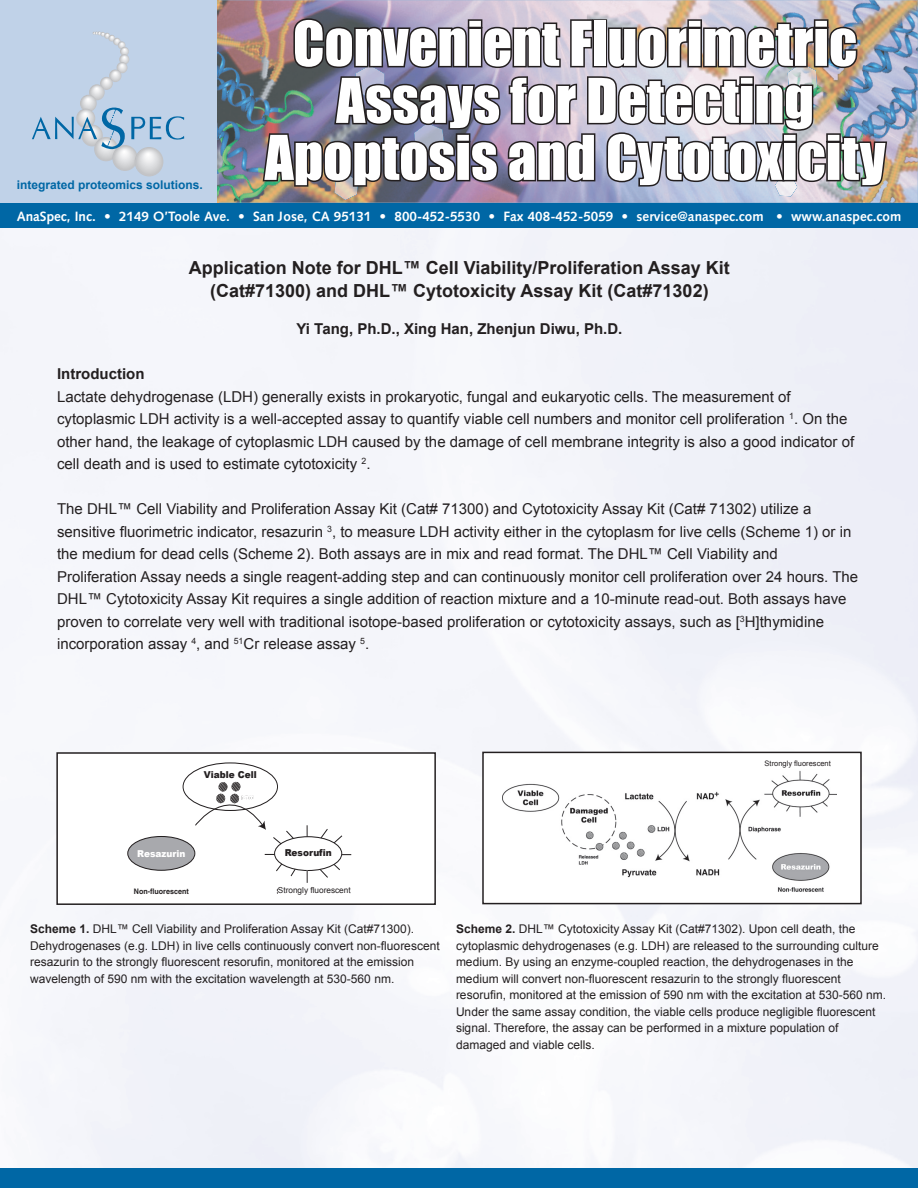
<style>
.page{position:relative;width:918px;height:1188px;background:#fff}
.page>*{position:absolute;margin:0;border:0;box-sizing:border-box;transform-origin:0 0}
.t1{font:57px/57px "Impact";color:#fff;text-align:center}
.t2{font:700 18px/22.5px "Arial";color:#231f20;text-align:center}
.t3{font:15px/22.5px "Arial";color:#231f20}
.t4{font:700 15px "Arial";color:#231f20}
.t5{font:700 13.5px "Syntax";color:#fff}
.t6{font:12px/16.5px "Arial";color:#231f20}
.t7{font:700 12px "Arial";color:#0067a5}
.t8{font:900 9.45px "Arial";color:#231f20;scale:.94 1}
.t9{font:900 9.45px "Arial";color:#fff;scale:.94 1}
.t10{font:8.25px "Arial";color:#231f20}
.t11{font:700 7.65px "Helvetica";color:#231f20;scale:.94 1}
.t12{font:7.5px "Arial";color:#231f20}
.s1{font-weight:700}
</style>
<div class="page">
<div style="left:378px;top:228px;width:540px;height:940px;background:#f4f5fa"></div>
<img style="left:756px;top:1023px;width:162px;height:145px">
<div style="left:0;top:1168px;width:918px;height:20px;background:#0067a5"></div>
<div style="left:483px;top:752px;width:378px;height:152px;background:#fff"></div>
<img style="left:503px;top:771px;width:334px;height:121px">
<div style="left:482px;top:752px;width:380px;height:152px;border:2px solid #231f20"></div>
<div style="left:57px;top:753px;width:378px;height:151px;background:#fff"></div>
<div style="left:128px;top:836px;width:67px;height:34px;background:#a8a9ad;border-radius:50%"></div>
<div style="left:127px;top:836px;width:68px;height:35px;border:1px solid #231f20;border-radius:50%"></div>
<svg style="left:321px;top:829px;width:22px;height:16px"></svg>
<svg style="left:273px;top:830px;width:22px;height:16px"></svg>
<svg style="left:318px;top:863px;width:22px;height:15px"></svg>
<svg style="left:290px;top:868px;width:6px;height:9px"></svg>
<svg style="left:276px;top:862px;width:7px;height:10px"></svg>
<div style="left:275px;top:837px;width:67px;height:34px;background:#fff;border-radius:50%"></div>
<div style="left:274px;top:836px;width:68px;height:35px;border:1px solid #231f20;border-radius:50%"></div>
<svg style="left:307px;top:870px;width:1px;height:13px"></svg>
<div style="left:56px;top:752px;width:380px;height:153px;border:2px solid #231f20"></div>
<div style="left:1px;top:0;width:217px;height:202px;background:#c0d2e8"></div>
<svg style="left:93px;top:31px;width:36px;height:59px"></svg>
<svg style="left:89px;top:84px;width:16px;height:16px"></svg>
<svg style="left:80px;top:95px;width:17px;height:17px"></svg>
<svg style="left:94px;top:137px;width:24px;height:24px"></svg>
<svg style="left:112px;top:145px;width:26px;height:26px"></svg>
<svg style="left:135px;top:147px;width:28px;height:29px"></svg>
<svg style="left:32px;top:107px;width:152px;height:42px"></svg>
<img style="left:217px;top:202px;width:647px;height:1px">
<img style="left:217px;top:0;width:646px;height:202px">
<img style="left:863px;top:0;width:55px;height:202px">
<img style="left:775px;top:195px;width:22px;height:1px">
<img style="left:335px;top:195px;width:23px;height:5px">
<img style="left:261px;top:16px;width:628px;height:179px">
<div style="left:0;top:203px;width:918px;height:25px;background:#0067a5"></div>
<svg style="left:195px;top:781px;width:71px;height:49px"></svg>
<h1 class="t1" style="left:265px;top:14px;width:622px">Convenient Fluorimetric<br>Assays for Detecting<br>Apoptosis and Cytotoxicity</h1>
<p class="t5" style="left:17px;top:208px;width:886px">AnaSpec, Inc. • 2149 O’Toole Ave. • San Jose, CA 95131 • 800-452-5530 • Fax 408-452-5059 • service@anaspec.com • www.anaspec.com</p>
<p class="t7" style="left:17px;top:176px;width:188px">integrated proteomics solutions.</p>
<p class="t2" style="left:189px;top:257px;width:543px">Application Note for DHL™ Cell Viability/Proliferation Assay Kit (Cat#71300) and DHL™ Cytotoxicity Assay Kit (Cat#71302)</p>
<p class="t4" style="left:297px;top:319px;width:327px">Yi Tang, Ph.D., Xing Han, Zhenjun Diwu, Ph.D.</p>
<p class="t4" style="left:57px;top:364px;width:89px">Introduction</p>
<p class="t3" style="left:57px;top:385px;width:799px">Lactate dehydrogenase (LDH) generally exists in prokaryotic, fungal and eukaryotic cells. The measurement of cytoplasmic LDH activity is a well-accepted assay to quantify viable cell numbers and monitor cell proliferation <sup>1</sup>. On the other hand, the leakage of cytoplasmic LDH caused by the damage of cell membrane integrity is also a good indicator of cell death and is used to estimate cytotoxicity <sup>2</sup>.</p>
<p class="t3" style="left:57px;top:498px;width:803px">The DHL™ Cell Viability and Proliferation Assay Kit (Cat# 71300) and Cytotoxicity Assay Kit (Cat# 71302) utilize a sensitive fluorimetric indicator, resazurin <sup>3</sup>, to measure LDH activity either in the cytoplasm for live cells (Scheme 1) or in the medium for dead cells (Scheme 2). Both assays are in mix and read format. The DHL™ Cell Viability and Proliferation Assay needs a single reagent-adding step and can continuously monitor cell proliferation over 24 hours. The DHL™ Cytotoxicity Assay Kit requires a single addition of reaction mixture and a 10-minute read-out. Both assays have proven to correlate very well with traditional isotope-based proliferation or cytotoxicity assays, such as [<sup>3</sup>H]thymidine incorporation assay <sup>4</sup>, and <sup>51</sup>Cr release assay <sup>5</sup>.</p>
<p class="t8" style="left:204px;top:768px;width:58px">Viable Cell</p>
<p class="t9" style="left:137px;top:846px;width:53px">Resazurin</p>
<p class="t8" style="left:285px;top:846px;width:51px">Resorufin</p>
<p class="t10" style="left:278px;top:885px;width:74px">Strongly fluorescent</p>
<p class="t11" style="left:134px;top:886px;width:60px">Non-fluorescent</p>
<p class="t11" style="left:277px;top:886px;width:69px">Strong fluorescent</p>
<p class="t12" style="left:765px;top:758px;width:68px">Strongly fluorescent</p>
<p class="t6" style="left:30px;top:921px;width:411px"><span class="s1">Scheme 1.</span> DHL™ Cell Viability and Proliferation Assay Kit (Cat#71300).<br>Dehydrogenases (e.g. LDH) in live cells continuously convert non-fluorescent resazurin to the strongly fluorescent resorufin, monitored at the emission wavelength of 590 nm with the excitation wavelength at 530-560 nm.</p>
<p class="t6" style="left:456px;top:921px;width:432px"><span class="s1">Scheme 2.</span> DHL™ Cytotoxicity Assay Kit (Cat#71302). Upon cell death, the cytoplasmic dehydrogenases (e.g. LDH) are released to the surrounding culture medium. By using an enzyme-coupled reaction, the dehydrogenases in the medium will convert non-fluorescent resazurin to the strongly fluorescent resorufin, monitored at the emission of 590 nm with the excitation at 530-560 nm.<br>Under the same assay condition, the viable cells produce negligible fluorescent signal. Therefore, the assay can be performed in a mixture population of damaged and viable cells.</p>
</div>
